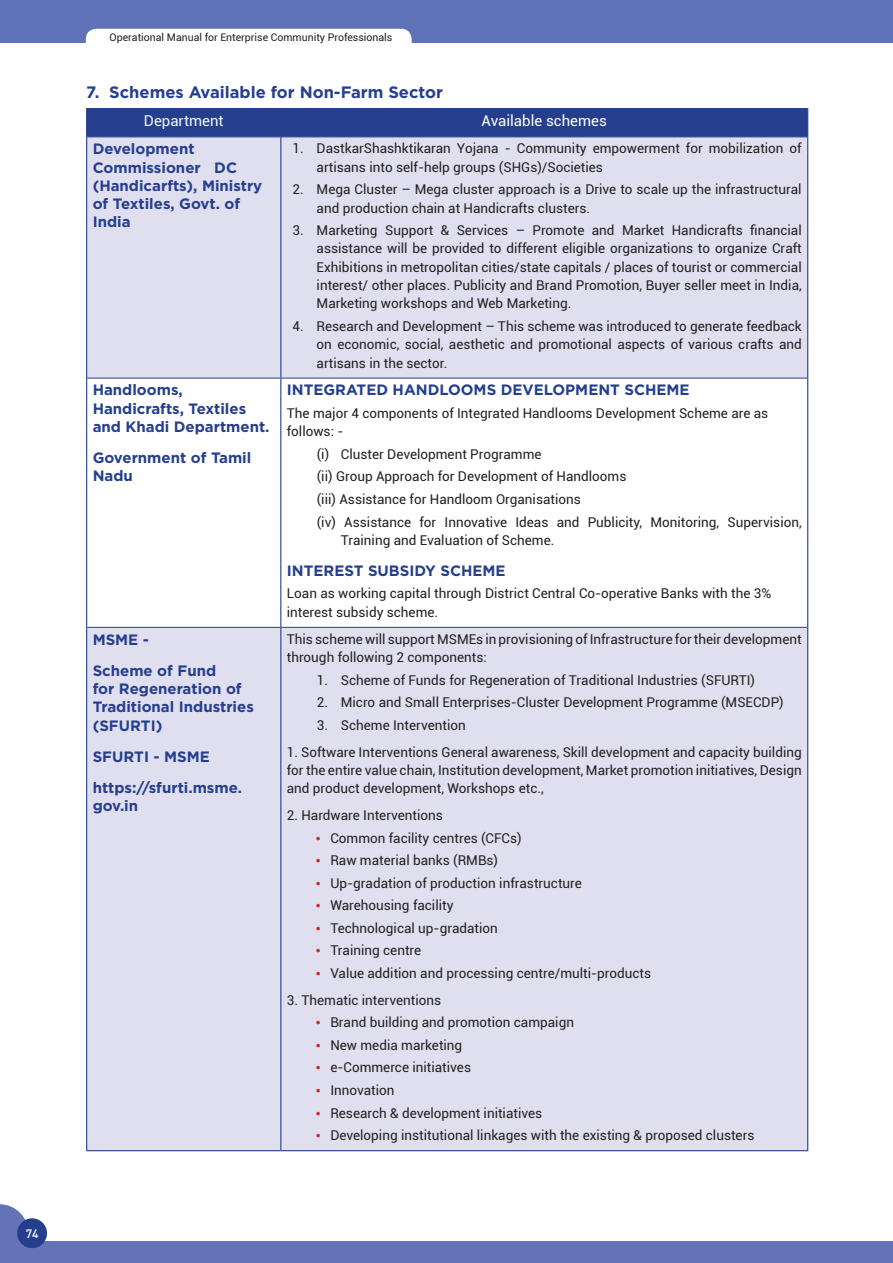
<style>
.page{position:relative;width:893px;height:1263px;background:#fff}
.page>*{position:absolute;margin:0;border:0;box-sizing:border-box;transform-origin:0 0}
.t1{font:700 16.5px "Gotham";color:#253f8e}
.t2{font:700 15px/18.3px "Gotham";color:#253f8e}
.t3{font:15px "Roboto";color:#fff}
.t4{font:15px "Roboto";color:#f0f9fd}
.t5{font:13.5px/22.5px "Roboto";color:#231f20}
.t6{font:500 12px "DIN";color:#fff}
.t7{font:10.5px "Roboto";color:#231f20}
</style>
<div class="page">
<svg style="left:0;top:1204px;width:25px;height:37px"></svg>
<div style="left:0;top:1241px;width:893px;height:22px;background:#6473b7"></div>
<div style="left:0;top:0;width:893px;height:43px;background:#6072b7"></div>
<div style="left:17px;top:1218px;width:30px;height:30px;background:#253f8e;border-radius:50%"></div>
<div style="left:86px;top:29px;width:326px;height:25px;background:#fff;border-radius:10px"></div>
<div style="left:87px;top:137px;width:720px;height:241px;background:#e0dfef"></div>
<svg style="left:87px;top:379px;width:720px;height:248px"></svg>
<div style="left:87px;top:628px;width:720px;height:522px;background:#e0dfef"></div>
<hr style="left:86px;top:108px;width:195px;height:1px;background:#253f8e">
<hr style="left:281px;top:108px;width:527px;height:1px;background:#253f8e">
<div style="left:86px;top:109px;width:722px;height:28px;background:#253f8e"></div>
<hr style="left:86px;top:137px;width:1px;height:241px;background:#253f8e">
<hr style="left:280px;top:137px;width:1px;height:241px;background:#253f8e">
<hr style="left:807px;top:137px;width:1px;height:241px;background:#253f8e">
<hr style="left:86px;top:378px;width:1px;height:249px;background:#253f8e">
<hr style="left:280px;top:378px;width:1px;height:249px;background:#253f8e">
<hr style="left:807px;top:378px;width:1px;height:249px;background:#253f8e">
<hr style="left:86px;top:627px;width:1px;height:523px;background:#253f8e">
<hr style="left:280px;top:628px;width:1px;height:522px;background:#253f8e">
<hr style="left:807px;top:627px;width:1px;height:523px;background:#253f8e">
<hr style="left:86px;top:1150px;width:195px;height:1px;background:#253f8e">
<hr style="left:281px;top:1150px;width:527px;height:1px;background:#253f8e">
<hr style="left:87px;top:136px;width:194px;height:1px;background:#253f8e">
<hr style="left:281px;top:136px;width:526px;height:1px;background:#253f8e">
<hr style="left:87px;top:378px;width:194px;height:1px;background:#253f8e">
<hr style="left:281px;top:378px;width:526px;height:1px;background:#253f8e">
<hr style="left:87px;top:627px;width:194px;height:1px;background:#253f8e">
<hr style="left:281px;top:627px;width:526px;height:1px;background:#253f8e">
<svg style="left:316px;top:836px;width:17px;height:7px"></svg>
<svg style="left:316px;top:859px;width:17px;height:7px"></svg>
<svg style="left:316px;top:881px;width:17px;height:8px"></svg>
<svg style="left:316px;top:904px;width:17px;height:7px"></svg>
<svg style="left:316px;top:927px;width:17px;height:7px"></svg>
<svg style="left:316px;top:949px;width:17px;height:7px"></svg>
<svg style="left:316px;top:972px;width:17px;height:7px"></svg>
<svg style="left:316px;top:1021px;width:17px;height:7px"></svg>
<svg style="left:316px;top:1044px;width:17px;height:7px"></svg>
<svg style="left:316px;top:1066px;width:17px;height:7px"></svg>
<svg style="left:316px;top:1089px;width:17px;height:7px"></svg>
<svg style="left:316px;top:1111px;width:17px;height:7px"></svg>
<svg style="left:316px;top:1134px;width:17px;height:7px"></svg>
<p class="t6" style="left:26px;top:1225px;width:14px">74</p>
<p class="t7" style="left:110px;top:30px;width:284px">Operational Manual for Enterprise Community Professionals</p>
<p class="t1" style="left:86px;top:82px;width:358px">7. Schemes Available for Non-Farm Sector</p>
<p class="t4" style="left:144px;top:110px;width:81px">Department</p>
<p class="t3" style="left:482px;top:110px;width:127px">Available schemes</p>
<p class="t2" style="left:93px;top:139px;width:171px">Development<br>Commissioner DC (Handicarfts), M inistry of Textiles, Govt. of<br>India</p>
<p class="t5" style="left:317px;top:139px;width:487px;line-height:18.3px;text-indent:-24px">1. DastkarShashktikaran Yojana - Community empowerment for mobilization of artisans into self-help groups (SH Gs)/Societies</p>
<p class="t5" style="left:317px;top:180px;width:487px;line-height:18.3px;text-indent:-24px">2. Mega Cluster – Mega cluster approach is a Drive to scale up the infrastructural and production chain at Handicrafts clusters.</p>
<p class="t5" style="left:317px;top:221px;width:487px;line-height:18.3px;text-align:justify;text-indent:-24px">3. Marketing Support &amp; Services – Promote and Market Handicrafts financial assistance will be provided to different eligible organizations to organize Craft Exhibitions in metropolitan cities/state capitals / places of tourist or commercial interest/ other places. Publicity and Brand Promotion, Buyer seller meet in India, Marketing workshops and Web Marketing.</p>
<p class="t5" style="left:317px;top:316px;width:487px;line-height:18.3px;text-align:justify;text-indent:-24px">4. Research and Development – This scheme was introduced to generate feedback on economic, social, aesthetic and promotional aspects of various crafts and artisans in the sector.</p>
<p class="t2" style="left:93px;top:381px;width:178px">Handlooms,<br>Handicrafts, Textiles and Khadi Department.</p>
<p class="t2" style="left:93px;top:448px;width:160px">Government of Tamil<br>Nadu</p>
<p class="t2" style="left:93px;top:623px;width:125px;line-height:31px">MSME -<br>Scheme of Fund</p>
<p class="t2" style="left:93px;top:679px;width:163px">for Regeneration of<br>Traditional Industries (SFURTI)</p>
<p class="t2" style="left:93px;top:740px;width:151px;line-height:31px">SFURTI - MSME https://sfurti.msme.</p>
<p class="t2" style="left:93px;top:796px;width:47px">gov.in</p>
<p class="t2" style="left:287px;top:381px;width:370px">INTEGRATED HANDLOOMS DEVELOPMENT SCHEME</p>
<p class="t5" style="left:287px;top:403px;width:483px;line-height:18.3px">The major 4 components of Integrated Handlooms Development Scheme are as follows: -</p>
<p class="t5" style="left:317px;top:442px;width:486px">(i) Cluster Development Programme<br>(ii) Group Approach for Development of Handlooms<br>(iii) Assistance for Handloom Organisations<br>(iv) Assistance for Innovative Ideas and Publicity, Monitoring, Supervision,</p>
<p class="t5" style="left:341px;top:528px;width:215px">Training and Evaluation of Scheme.</p>
<p class="t2" style="left:287px;top:561px;width:186px">INTEREST SUBSIDY SCHEME</p>
<p class="t5" style="left:287px;top:584px;width:486px;line-height:18.3px">Loan as working capital through District Central Co-operative Banks with the 3% interest subsidy scheme.</p>
<p class="t5" style="left:287px;top:629px;width:516px;line-height:18.3px">This scheme will support MSM Es in provisioning of Infrastructure for their development through following 2 components:</p>
<p class="t5" style="left:317px;top:668px;width:440px">1. Scheme of Funds for Regeneration of Traditional Industries (SFURTI)</p>
<p class="t5" style="left:317px;top:691px;width:468px">2. M icro and Small Enterprises-Cluster Development Programme (MSECDP)</p>
<p class="t5" style="left:317px;top:713px;width:150px">3. Scheme Intervention</p>
<p class="t5" style="left:287px;top:742px;width:516px;line-height:18.3px;text-align:justify">1. Software Interventions General awareness, Skill development and capacity building for the entire value chain, Institution development, Market promotion initiatives, Design and product development, Workshops etc.,</p>
<p class="t5" style="left:330px;top:803px;width:322px;text-indent:-44px">2. Hardware Interventions<br>Common facility centres (CFCs)<br>Raw material banks (RM Bs)<br>Up-gradation of production infrastructure<br>Warehousing facility<br>Technological up-gradation<br>Training centre<br>Value addition and processing centre/multi-products</p>
<p class="t5" style="left:330px;top:988px;width:426px;text-indent:-43px">3. Thematic interventions<br>Brand building and promotion campaign<br>New media marketing<br>e-Commerce initiatives<br>Innovation<br>Research &amp; development initiatives<br>Developing institutional linkages with the existing &amp; proposed clusters</p>
</div>
